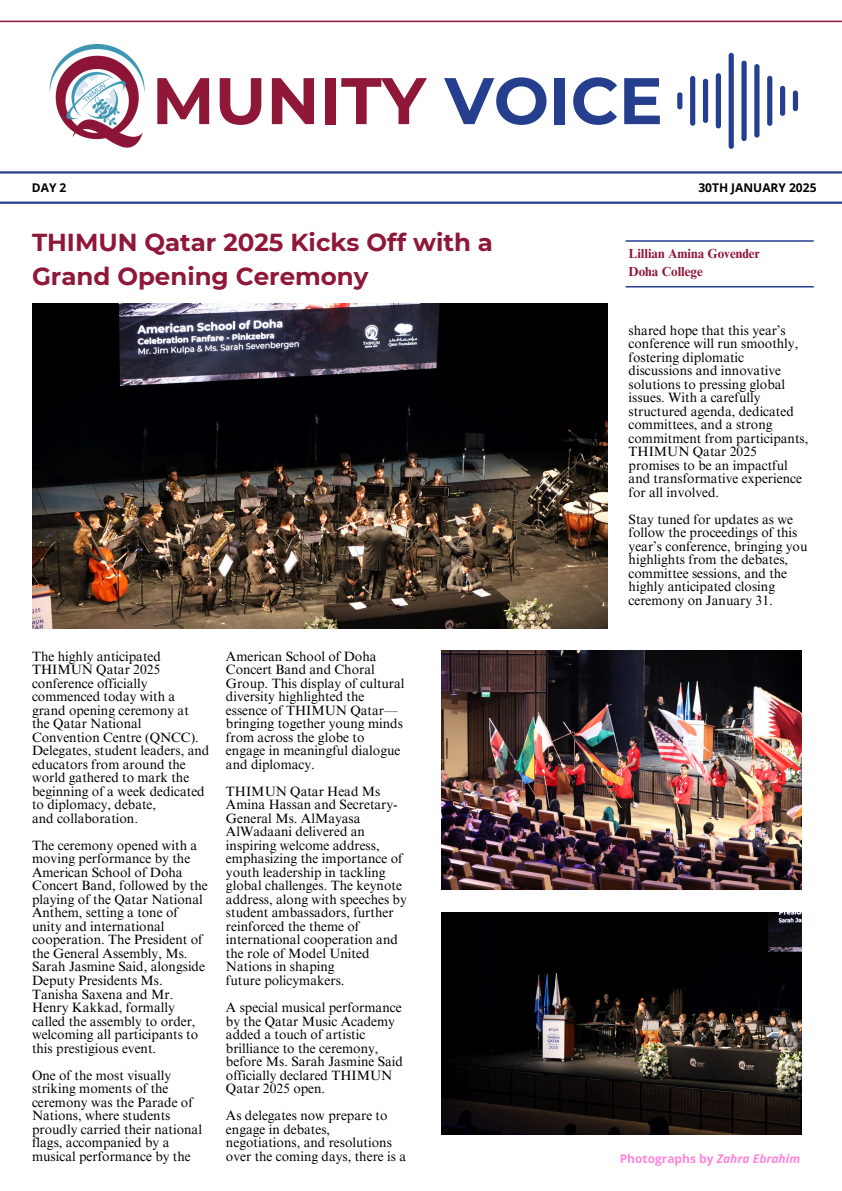
<style>
.page{position:relative;width:842px;height:1191px;background:#fff}
.page>*{position:absolute;margin:0;border:0;box-sizing:border-box;transform-origin:0 0}
.t1{font:700 65.7px "Montserrat";color:#8f1838}
.t2{font:700 24.5px/33.8px "Montserrat";color:#8f1838}
.t3{font:13.5px/13.5px "Times NRMT Pro";color:#000}
.t4{font:700 13.1px/18px "Times NRMT Pro";color:#8f1838}
.t5{font:700 12px "Open Sans";color:#ff85dd}
.t6{font:700 12px "Open Sans";color:#000}
.s1{color:#253f8e}
.s2{font-style:italic}
</style>
<div class="page">
<hr style="left:626px;top:240px;width:188px;height:2px;background:#253f8e">
<hr style="left:626px;top:286px;width:188px;height:1px;background:#253f8e">
<hr style="left:0;top:21px;width:842px;height:1px;background:#8f1838">
<hr style="left:0;top:171px;width:842px;height:2px;background:#253f8e">
<img style="left:49px;top:44px;width:96px;height:104px">
<hr style="left:0;top:201px;width:842px;height:3px;background:#253f8e">
<div style="left:677px;top:92px;width:5px;height:17px;background:#253f8e;border-radius:3px"></div>
<div style="left:690px;top:76px;width:5px;height:50px;background:#253f8e;border-radius:3px"></div>
<div style="left:703px;top:79px;width:5px;height:44px;background:#253f8e;border-radius:3px"></div>
<div style="left:716px;top:73px;width:5px;height:55px;background:#253f8e;border-radius:3px"></div>
<div style="left:729px;top:53px;width:5px;height:96px;background:#253f8e;border-radius:3px"></div>
<div style="left:741px;top:61px;width:6px;height:80px;background:#253f8e;border-radius:3px"></div>
<div style="left:754px;top:64px;width:5px;height:73px;background:#253f8e;border-radius:3px"></div>
<div style="left:767px;top:76px;width:5px;height:50px;background:#253f8e;border-radius:3px"></div>
<div style="left:780px;top:86px;width:5px;height:30px;background:#253f8e;border-radius:3px"></div>
<div style="left:793px;top:90px;width:5px;height:21px;background:#253f8e;border-radius:3px"></div>
<img style="left:32px;top:304px;width:576px;height:324px">
<img style="left:442px;top:912px;width:359px;height:222px">
<img style="left:442px;top:650px;width:359px;height:239px">
<h4 class="t6" style="left:32px;top:179px;width:36px">DAY 2</h4>
<p class="t1" style="left:152px;top:60px;width:512px">MUNITY <span class="s1">VOICE</span></p>
<h3 class="t6" style="left:698px;top:179px;width:120px">30TH JANUARY 2025</h3>
<p class="t2" style="left:32px;top:226px;width:463px">THIMUN Qatar 2025 Kicks Off with a<br>Grand Opening Ceremony</p>
<p class="t3" style="left:32px;top:651px;width:179px">The highly anticipated<br>THIMUN Qatar 2025 conference officially commenced today with a grand opening ceremony at the Qatar National<br>Convention Centre (QNCC).<br>Delegates, student leaders, and educators from around the world gathered to mark the beginning of a week dedicated to diplomacy, debate,<br>and collaboration.</p>
<h1 class="t3" style="left:32px;top:840px;width:177px">The ceremony opened with a moving performance by the<br>American School of Doha<br>Concert Band, followed by the playing of the Qatar National<br>Anthem, setting a tone of unity and international cooperation. The President of the General Assembly, Ms.<br>Sarah Jasmine Said, alongside<br>Deputy Presidents Ms.<br>Tanisha Saxena and Mr.<br>Henry Kakkad, formally called the assembly to order, welcoming all participants to this prestigious event.</h1>
<p class="t3" style="left:32px;top:1069px;width:172px">One of the most visually striking moments of the ceremony was the Parade of<br>Nations, where students proudly carried their national flags, accompanied by a musical performance by the</p>
<p class="t3" style="left:226px;top:651px;width:180px">American School of Doha<br>Concert Band and Choral<br>Group. This display of cultural diversity highlighted the essence of THIMUN Qatar— bringing together young minds from across the globe to engage in meaningful dialogue and diplomacy.</p>
<h5 class="t3" style="left:226px;top:786px;width:182px">THIMUN Qatar Head Ms<br>Amina Hassan and Secretary-<br>General Ms. AlMayasa<br>AlWadaani delivered an inspiring welcome address, emphasizing the importance of youth leadership in tackling global challenges. The keynote address, along with speeches by student ambassadors, further reinforced the theme of international cooperation and the role of Model United<br>Nations in shaping<br>future policymakers.</h5>
<h5 class="t3" style="left:226px;top:1002px;width:179px">A special musical performance by the Qatar Music Academy added a touch of artistic brilliance to the ceremony, before Ms. Sarah Jasmine Said officially declared THIMUN<br>Qatar 2025 open.</h5>
<p class="t3" style="left:226px;top:1110px;width:182px">As delegates now prepare to engage in debates, negotiations, and resolutions over the coming days, there is a</p>
<h2 class="t4" style="left:629px;top:246px;width:133px">Lillian Amina Govender<br>Doha College</h2>
<p class="t3" style="left:629px;top:325px;width:181px">shared hope that this year’s conference will run smoothly, fostering diplomatic discussions and innovative solutions to pressing global issues. With a carefully structured agenda, dedicated committees, and a strong commitment from participants,<br>THIMUN Qatar 2025 promises to be an impactful and transformative experience for all involved.</p>
<p class="t3" style="left:629px;top:514px;width:180px">Stay tuned for updates as we follow the proceedings of this year’s conference, bringing you highlights from the debates, committee sessions, and the highly anticipated closing ceremony on January 31.</p>
<h4 class="t5" style="left:620px;top:1150px;width:182px">Photographs by <span class="s2">Zahra Ebrahim</span></h4>
</div>
